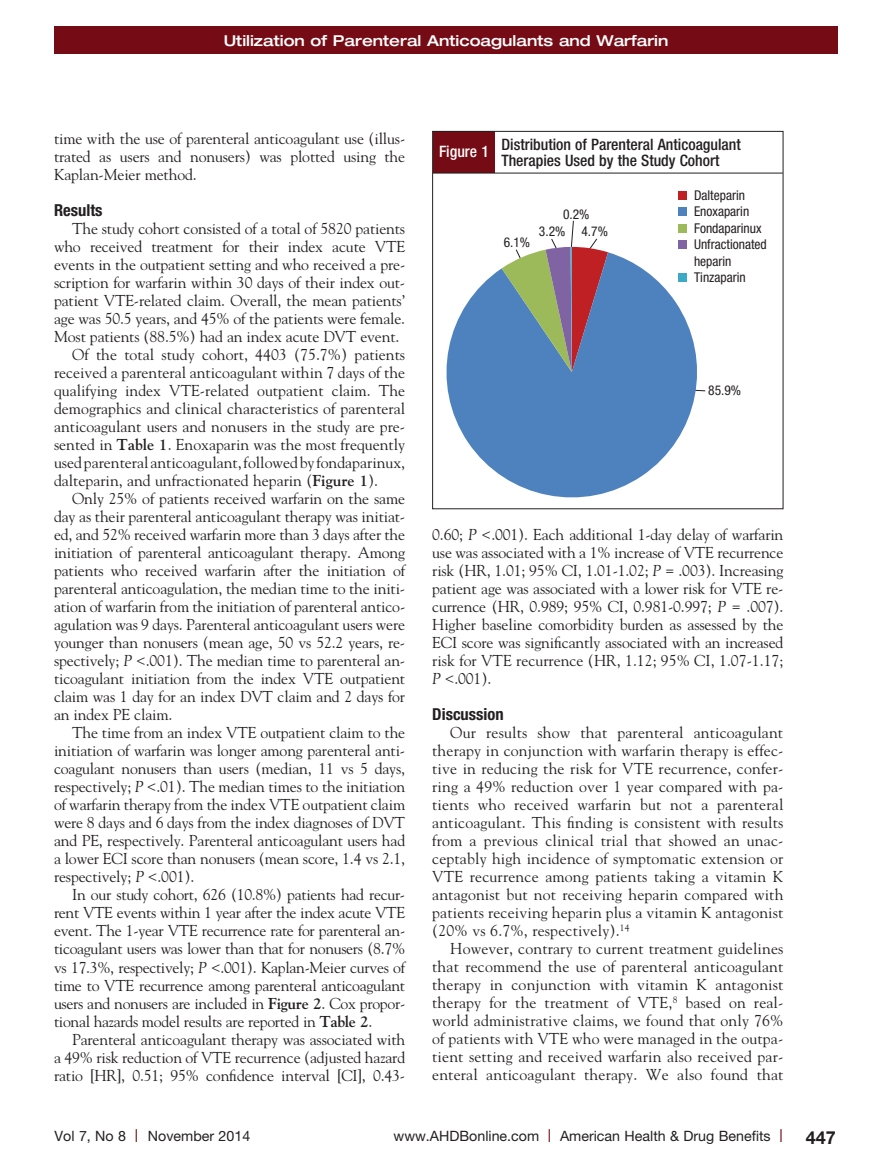
<style>
.page{position:relative;width:878px;height:1175px;background:#fff}
.page>*{position:absolute;margin:0;border:0;box-sizing:border-box;transform-origin:0 0}
.t1{font:700 18px "Helvetica Neue";color:#231f20}
.t2{font:700 condensed 16.5px "Helvetica Neue";color:#231f20}
.t3{font:15.75px/18px "Goudy";letter-spacing:-.01em;color:#231f20;text-align:justify}
.t4{font:500 condensed 15.75px/16.5px "Helvetica Neue";color:#231f20}
.t5{font:500 condensed 15.75px "Helvetica Neue";color:#fff}
.t6{font:500 expanded 15px "Helvetica Neue";color:#fff}
.t7{font:14.25px "Helvetica Neue";color:#231f20}
.t8{font:condensed 13.5px/16.5px "Helvetica Neue";color:#231f20}
.s1{font-weight:700}
.s2{font-style:italic}
.s3{font-weight:300;font-size:18px;color:#750c15}
</style>
<div class="page">
<div style="left:54px;top:26px;width:783px;height:27px;background:#750c15"></div>
<div style="left:433px;top:132px;width:61px;height:41px;background:#750c15"></div>
<div style="left:678px;top:191px;width:8px;height:8px;background:#be2024"></div>
<div style="left:678px;top:208px;width:8px;height:8px;background:#4e82be"></div>
<div style="left:678px;top:224px;width:8px;height:8px;background:#9cba59"></div>
<div style="left:678px;top:241px;width:8px;height:8px;background:#8063a3"></div>
<hr style="left:433px;top:173px;width:349px;height:1px;background:#231f20">
<svg style="left:432px;top:252px;width:282px;height:258px;fill:#4e82be"></svg>
<svg style="left:501px;top:220px;width:107px;height:152px"></svg>
<p class="t6" style="left:224px;top:31px;width:446px">Utilization of Parenteral Anticoagulants and Warfarin</p>
<p class="t3" style="left:54px;top:129px;width:353px">time with the use of parenteral anticoagulant use (illus&shy;trated as users and nonusers) was plotted using the Kaplan-Meier method.</p>
<p class="t2" style="left:54px;top:200px;width:50px">Results</p>
<p class="t3" style="left:72px;top:219px;width:334px">The study cohort consisted of a total of 5820 patients</p>
<p class="t3" style="left:54px;top:237px;width:353px">who received treatment for their index acute VTE</p>
<p class="t3" style="left:54px;top:255px;width:353px">events in the outpatient setting and who received a pre-</p>
<p class="t3" style="left:54px;top:273px;width:352px">scription for warfarin within 30 days of their index out-</p>
<p class="t3" style="left:54px;top:291px;width:353px">patient VTE-related claim. Overall, the mean patients’</p>
<p class="t3" style="left:54px;top:309px;width:352px">age was 50.5 years, and 45% of the patients were female.</p>
<p class="t3" style="left:54px;top:327px;width:347px">Most patients (88.5%) had an index acute DVT event.</p>
<p class="t3" style="left:72px;top:345px;width:334px">Of the total study cohort, 4403 (75.7%) patients</p>
<p class="t3" style="left:54px;top:363px;width:353px">received a parenteral anticoagulant within 7 days of the</p>
<p class="t3" style="left:54px;top:381px;width:353px">qualifying index VTE-related outpatient claim. The</p>
<p class="t3" style="left:54px;top:399px;width:352px">demographics and clinical characteristics of parenteral</p>
<p class="t3" style="left:54px;top:417px;width:352px">anticoagulant users and nonusers in the study are pre-</p>
<p class="t3" style="left:54px;top:435px;width:353px">sented in <span class="s1">Table 1</span>. Enoxaparin was the most frequently</p>
<p class="t3" style="left:54px;top:453px;width:353px">used parenteral anticoagulant, followed by fondaparinux,</p>
<p class="t3" style="left:54px;top:471px;width:325px">dalteparin, and unfractionated heparin (<span class="s1">Figure 1</span>).</p>
<p class="t3" style="left:72px;top:489px;width:334px">Only 25% of patients received warfarin on the same</p>
<p class="t3" style="left:54px;top:507px;width:352px">day as their parenteral anticoagulant therapy was initiat-</p>
<p class="t3" style="left:54px;top:525px;width:353px">ed, and 52% received warfarin more than 3 days after the</p>
<p class="t3" style="left:54px;top:543px;width:352px">initiation of parenteral anticoagulant therapy. Among</p>
<p class="t3" style="left:54px;top:561px;width:352px">patients who received warfarin after the initiation of</p>
<p class="t3" style="left:54px;top:579px;width:352px">parenteral anticoagulation, the median time to the initi-</p>
<p class="t3" style="left:54px;top:597px;width:353px">ation of warfarin from the initiation of parenteral antico-</p>
<p class="t3" style="left:54px;top:615px;width:352px">agulation was 9 days. Parenteral anticoagulant users were</p>
<p class="t3" style="left:54px;top:633px;width:352px">younger than nonusers (mean age, 50 vs 52.2 years, re-</p>
<p class="t3" style="left:54px;top:651px;width:352px">spectively; <span class="s2">P</span> &lt;.001). The median time to parenteral an-</p>
<p class="t3" style="left:54px;top:669px;width:353px">ticoagulant initiation from the index VTE outpatient</p>
<p class="t3" style="left:54px;top:687px;width:352px">claim was 1 day for an index DVT claim and 2 days for</p>
<p class="t3" style="left:54px;top:705px;width:120px">an index PE claim.</p>
<p class="t3" style="left:72px;top:723px;width:335px">The time from an index VTE outpatient claim to the</p>
<p class="t3" style="left:54px;top:741px;width:352px">initiation of warfarin was longer among parenteral anti-</p>
<p class="t3" style="left:54px;top:759px;width:352px">coagulant nonusers than users (median, 11 vs 5 days,</p>
<p class="t3" style="left:54px;top:777px;width:352px">respectively; <span class="s2">P</span> &lt;.01). The median times to the initiation</p>
<p class="t3" style="left:54px;top:795px;width:353px">of warfarin therapy from the index VTE outpatient claim</p>
<p class="t3" style="left:54px;top:813px;width:352px">were 8 days and 6 days from the index diagnoses of DVT</p>
<p class="t3" style="left:54px;top:831px;width:353px">and PE, respectively. Parenteral anticoagulant users had</p>
<p class="t3" style="left:54px;top:849px;width:352px">a lower ECI score than nonusers (mean score, 1.4 vs 2.1,</p>
<p class="t3" style="left:54px;top:867px;width:142px">respectively; <span class="s2">P</span> &lt;.001).</p>
<p class="t3" style="left:72px;top:885px;width:334px">In our study cohort, 626 (10.8%) patients had recur-</p>
<p class="t3" style="left:54px;top:903px;width:353px">rent VTE events within 1 year after the index acute VTE</p>
<p class="t3" style="left:54px;top:921px;width:353px">event. The 1-year VTE recurrence rate for parenteral an-</p>
<p class="t3" style="left:54px;top:939px;width:352px">ticoagulant users was lower than that for nonusers (8.7%</p>
<p class="t3" style="left:54px;top:957px;width:353px">vs 17.3%, respectively; <span class="s2">P</span> &lt;.001). Kaplan-Meier curves of</p>
<p class="t3" style="left:54px;top:975px;width:353px">time to VTE recurrence among parenteral anticoagulant</p>
<p class="t3" style="left:54px;top:993px;width:353px">users and nonusers are included in <span class="s1">Figure 2</span>. Cox propor-</p>
<p class="t3" style="left:54px;top:1011px;width:320px">tional hazards model results are reported in <span class="s1">Table 2</span>.</p>
<p class="t3" style="left:72px;top:1029px;width:334px">Parenteral anticoagulant therapy was associated with</p>
<p class="t3" style="left:54px;top:1047px;width:353px">a 49% risk reduction of VTE recurrence (adjusted hazard</p>
<p class="t3" style="left:54px;top:1065px;width:352px">ratio [HR], 0.51; 95% confidence interval [CI], 0.43-</p>
<p class="t5" style="left:439px;top:142px;width:51px">Figure 1</p>
<p class="t4" style="left:501px;top:135px;width:241px">Distribution of Parenteral Anticoagulant<br>Therapies Used by the Study Cohort</p>
<p class="t8" style="left:694px;top:186px;width:74px">Dalteparin<br>Enoxaparin<br>Fondaparinux<br>Unfractionated heparin<br>Tinzaparin</p>
<p class="t8" style="left:581px;top:205px;width:28px;line-height:17.7px;text-indent:-18px">0.2%<br>4.7%</p>
<p class="t8" style="left:539px;top:223px;width:28px">3.2%</p>
<p class="t8" style="left:503px;top:234px;width:28px">6.1%</p>
<p class="t8" style="left:708px;top:382px;width:34px">85.9%</p>
<p class="t3" style="left:432px;top:525px;width:353px">0.60; <span class="s2">P</span> &lt;.001). Each additional 1-day delay of warfarin use was associated with a 1% increase of VTE recurrence risk (HR, 1.01; 95% CI, 1.01-1.02; <span class="s2">P</span> = .003). Increasing patient age was associated with a lower risk for VTE re&shy;currence (HR, 0.989; 95% CI, 0.981-0.997; <span class="s2">P</span> = .007).<br>Higher baseline comorbidity burden as assessed by the ECI score was significantly associated with an increased risk for VTE recurrence (HR, 1.12; 95% CI, 1.07-1.17; <span class="s2">P</span> &lt;.001).</p>
<p class="t2" style="left:432px;top:704px;width:73px">Discussion</p>
<p class="t3" style="left:432px;top:723px;width:353px;text-indent:18px">Our results show that parenteral anticoagulant therapy in conjunction with warfarin therapy is effec&shy;tive in reducing the risk for VTE recurrence, confer&shy;ring a 49% reduction over 1 year compared with pa&shy;tients who received warfarin but not a parenteral anticoagulant. This finding is consistent with results from a previous clinical trial that showed an unac&shy;ceptably high incidence of symptomatic extension or VTE recurrence among patients taking a vitamin K antagonist but not receiving heparin compared with patients receiving heparin plus a vitamin K antagonist (20% vs 6.7%, respectively).<sup>14</sup></p>
<p class="t3" style="left:432px;top:939px;width:353px;text-indent:18px">However, contrary to current treatment guidelines that recommend the use of parenteral anticoagulant therapy in conjunction with vitamin K antagonist therapy for the treatment of VTE,<sup>8</sup> based on real&shy;world administrative claims, we found that only 76% of patients with VTE who were managed in the outpa&shy;tient setting and received warfarin also received par&shy;enteral anticoagulant therapy. We also found that</p>
<p class="t7" style="left:55px;top:1127px;width:197px">Vol 7, No 8 <span class="s3">l</span> November 2014</p>
<p class="t7" style="left:393px;top:1127px;width:391px">www.AHDBonline.com <span class="s3">l</span> American Health &amp; Drug Benefits <span class="s3">l</span></p>
<p class="t1" style="left:805px;top:1126px;width:32px">447</p>
</div>
